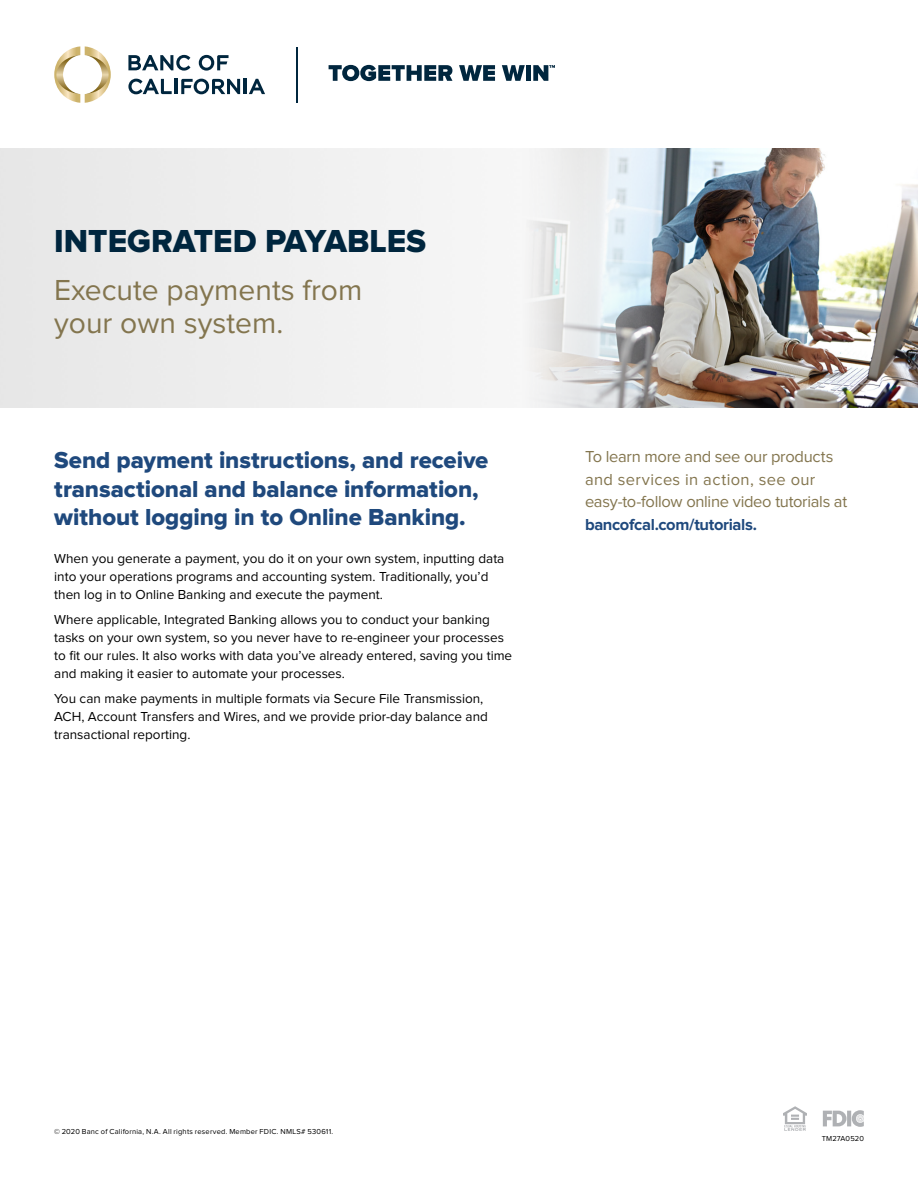
<style>
.page{position:relative;width:918px;height:1188px;background:#fff}
.page>*{position:absolute;margin:0;border:0;box-sizing:border-box;transform-origin:0 0}
.t1{font:33px "Proxima Nova Extrabld";color:#00263e}
.t2{font:30px/33px "Proxima Nova";color:#83754e}
.t3{font:24px/28.5px "Proxima Nova Extrabld";letter-spacing:-.005em;color:#1f497d}
.t4{font:16.5px/22.5px "Proxima Nova";letter-spacing:-.015em;color:#83754e}
.t5{font:700 16.5px "Proxima Nova";letter-spacing:-.02em;color:#1f497d}
.t6{font:13.5px/18px "Proxima Nova";color:#000}
.t7{font:7.5px "Proxima Nova";letter-spacing:.025em;color:#000}
</style>
<div class="page">
<svg style="left:54px;top:46px;width:57px;height:57px"></svg>
<hr style="left:175px;top:79px;width:3px;height:15px;background:#00263e">
<hr style="left:244px;top:79px;width:3px;height:15px;background:#00263e">
<svg style="left:249px;top:79px;width:16px;height:15px"></svg>
<svg style="left:181px;top:79px;width:59px;height:15px"></svg>
<svg style="left:128px;top:79px;width:44px;height:15px"></svg>
<svg style="left:199px;top:55px;width:30px;height:16px"></svg>
<svg style="left:128px;top:55px;width:63px;height:16px"></svg>
<svg style="left:329px;top:65px;width:123px;height:16px"></svg>
<svg style="left:459px;top:65px;width:36px;height:16px"></svg>
<svg style="left:502px;top:65px;width:23px;height:16px"></svg>
<div style="left:526px;top:65px;width:5px;height:16px;background:#00263e"></div>
<hr style="left:296px;top:47px;width:1px;height:56px;background:#00263e">
<svg style="left:533px;top:65px;width:22px;height:16px"></svg>
<img style="left:703px;top:148px;width:215px;height:260px">
<img style="left:0;top:148px;width:703px;height:260px">
<svg style="left:783px;top:1106px;width:81px;height:25px"></svg>
<h1 class="t1" style="left:54px;top:222px;width:374px">INTEGRATED PAYABLES</h1>
<h2 class="t2" style="left:54px;top:275px;width:310px">Execute payments from your own system.</h2>
<h3 class="t3" style="left:54px;top:447px;width:436px">Send payment instructions, and receive transactional and balance information, without logging in to Online Banking.</h3>
<p class="t6" style="left:54px;top:550px;width:452px">When you generate a payment, you do it on your own system, inputting data into your operations programs and accounting system. Traditionally, you’d then log in to Online Banking and execute the payment.</p>
<p class="t6" style="left:54px;top:611px;width:459px">Where applicable, Integrated Banking allows you to conduct your banking tasks on your own system, so you never have to re-engineer your processes to fit our rules. It also works with data you’ve already entered, saving you time and making it easier to automate your processes.</p>
<p class="t6" style="left:54px;top:690px;width:435px">You can make payments in multiple formats via Secure File Transmission,<br>ACH, Account Transfers and Wires, and we provide prior-day balance and transactional reporting.</p>
<p class="t4" style="left:585px;top:446px;width:264px">To learn more and see our products and services in action, see our easy-to-follow online video tutorials at</p>
<p class="t5" style="left:585px;top:515px;width:174px">bancofcal.com/tutorials.</p>
<p class="t7" style="left:54px;top:1127px;width:281px">© 2020 Banc of California, N.A. All rights reserved. Member FDIC. NMLS# 530611.</p>
<p class="t7" style="left:822px;top:1134px;width:44px">TM27A0520</p>
</div>
